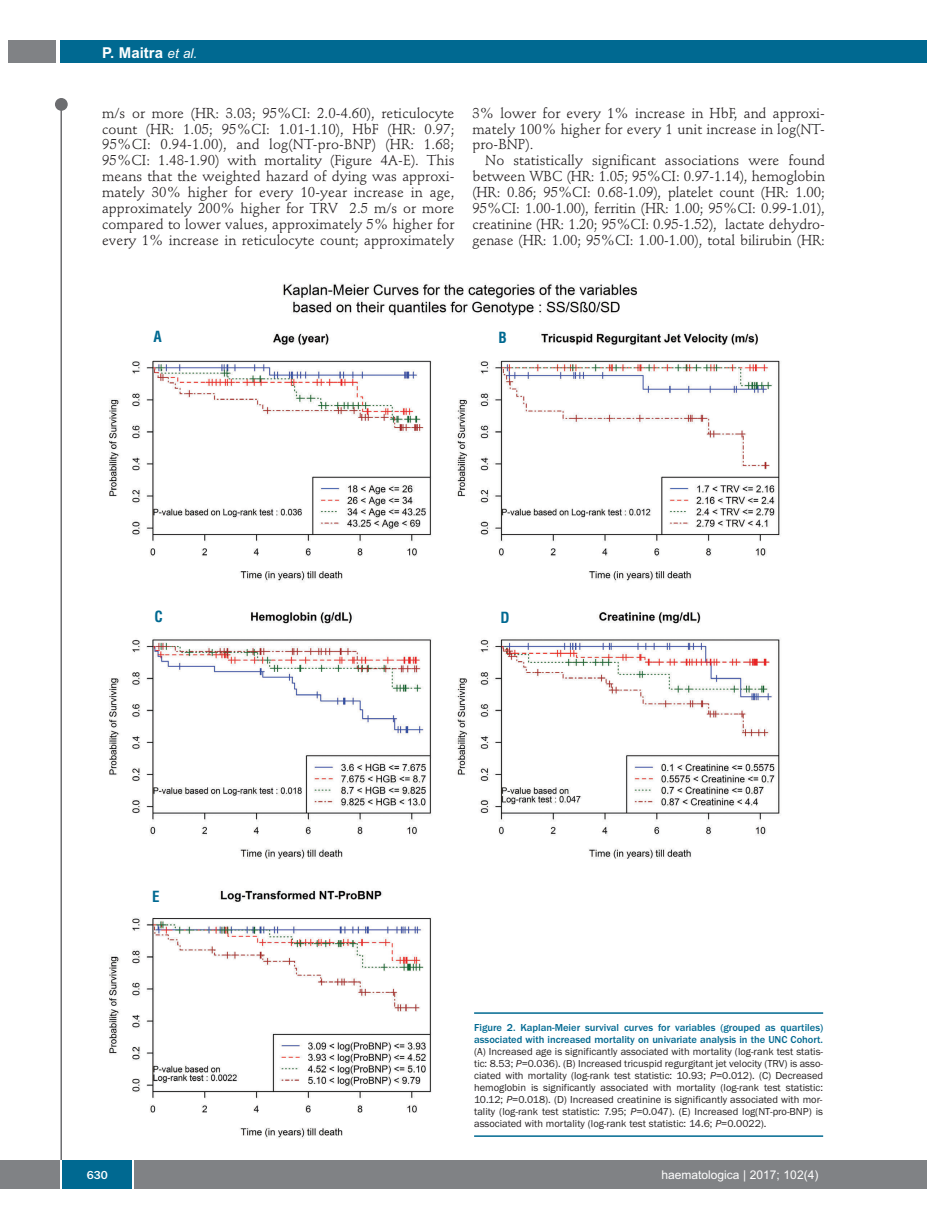
<style>
.page{position:relative;width:927px;height:1225px;background:#fff}
.page>*{position:absolute;margin:0;border:0;box-sizing:border-box;transform-origin:0 0}
.t1{font:700 15px "Arial";color:#fff}
.t2{font:700 condensed 15px "Helvetica";color:#006991}
.t3{font:14.25px/15.9px "Stempel Schneidler";letter-spacing:.005em;color:#231f20;text-align:justify}
.t4{font:12px "Arial";color:#fff}
.t5{font:500 12px "Franklin Gothic";color:#fff}
.t6{font:10.5px/12px "Franklin Gothic";color:#231f20;text-align:justify}
.t7{font:500 10.5px/12px "Franklin Gothic";color:#006991}
.s1{font-weight:400;font-style:italic;font-size:13.5px}
.s2{font-style:italic}
</style>
<div class="page">
<div style="left:911px;top:40px;width:16px;height:22px;background:#006991"></div>
<div style="left:910px;top:1160px;width:17px;height:28px;background:#808285"></div>
<div style="left:55px;top:98px;width:13px;height:13px;background:#6c6d70;border-radius:50%"></div>
<hr style="left:60px;top:101px;width:2px;height:1061px;background:#6c6d70">
<div style="left:60px;top:40px;width:852px;height:22px;background:#006991"></div>
<div style="left:9px;top:40px;width:47px;height:22px;background:#808285"></div>
<div style="left:0;top:1160px;width:911px;height:28px;background:#808285"></div>
<div style="left:62px;top:1160px;width:71px;height:28px;background:#006991"></div>
<hr style="left:60px;top:1160px;width:2px;height:28px;background:#fff">
<svg style="left:133px;top:1160px;width:1px;height:28px"></svg>
<img style="left:109px;top:283px;width:693px;height:856px">
<hr style="left:474px;top:1012px;width:349px;height:1px;background:#006991">
<hr style="left:474px;top:1135px;width:349px;height:1px;background:#006991">
<p class="t1" style="left:102px;top:44px;width:97px">P. Maitra <span class="s1">et al.</span></p>
<p class="t3" style="left:102px;top:106px;width:354px">m/s or more (HR: 3.03; 95%CI: 2.0-4.60), reticulocyte count (HR: 1.05; 95%CI: 1.01-1.10), HbF (HR: 0.97; 95%CI: 0.94-1.00), and log(NT-pro-BNP) (HR: 1.68; 95%CI: 1.48-1.90) with mortality (Figure 4A-E). This means that the weighted hazard of dying was approxi&shy;mately 30% higher for every 10-year increase in age, approximately 200% higher for TRV 2.5 m/s or more compared to lower values, approximately 5% higher for every 1% increase in reticulocyte count; approximately</p>
<p class="t3" style="left:472px;top:106px;width:354px">3% lower for every 1% increase in HbF, and approxi&shy;mately 100% higher for every 1 unit increase in log(NT&shy;pro-BNP).</p>
<p class="t3" style="left:472px;top:154px;width:354px;text-indent:13px">No statistically significant associations were found between WBC (HR: 1.05; 95%CI: 0.97-1.14), hemoglobin (HR: 0.86; 95%CI: 0.68-1.09), platelet count (HR: 1.00; 95%CI: 1.00-1.00), ferritin (HR: 1.00; 95%CI: 0.99-1.01), creatinine (HR: 1.20; 95%CI: 0.95-1.52), lactate dehydro&shy;genase (HR: 1.00; 95%CI: 1.00-1.00), total bilirubin (HR:</p>
<p class="t2" style="left:153px;top:328px;width:10px">A</p>
<p class="t2" style="left:499px;top:329px;width:10px">B</p>
<p class="t2" style="left:154px;top:608px;width:10px">C</p>
<p class="t2" style="left:500px;top:609px;width:11px">D</p>
<p class="t2" style="left:152px;top:887px;width:9px">E</p>
<p class="t7" style="left:474px;top:1021px;width:351px">Figure 2. Kaplan-Meier survival curves for variables (grouped as quartiles) associated with increased mortality on univariate analysis in the UNC Cohort.</p>
<p class="t6" style="left:474px;top:1045px;width:351px">(A) Increased age is significantly associated with mortality (log-rank test statis&shy;tic: 8.53; <span class="s2">P</span>=0.036). (B) Increased tricuspid regurgitant jet velocity (TRV) is asso&shy;ciated with mortality (log-rank test statistic: 10.93; <span class="s2">P</span>=0.012). (C) Decreased hemoglobin is significantly associated with mortality (log-rank test statistic:<br>10.12; <span class="s2">P</span>=0.018). (D) Increased creatinine is significantly associated with mor&shy;tality (log-rank test statistic: 7.95; <span class="s2">P</span>=0.047). (E) Increased log(NT-pro-BNP) is associated with mortality (log-rank test statistic: 14.6; <span class="s2">P</span>=0.0022).</p>
<p class="t5" style="left:87px;top:1167px;width:23px">630</p>
<p class="t4" style="left:661px;top:1167px;width:158px">haematologica | 2017; 102(4)</p>
</div>
